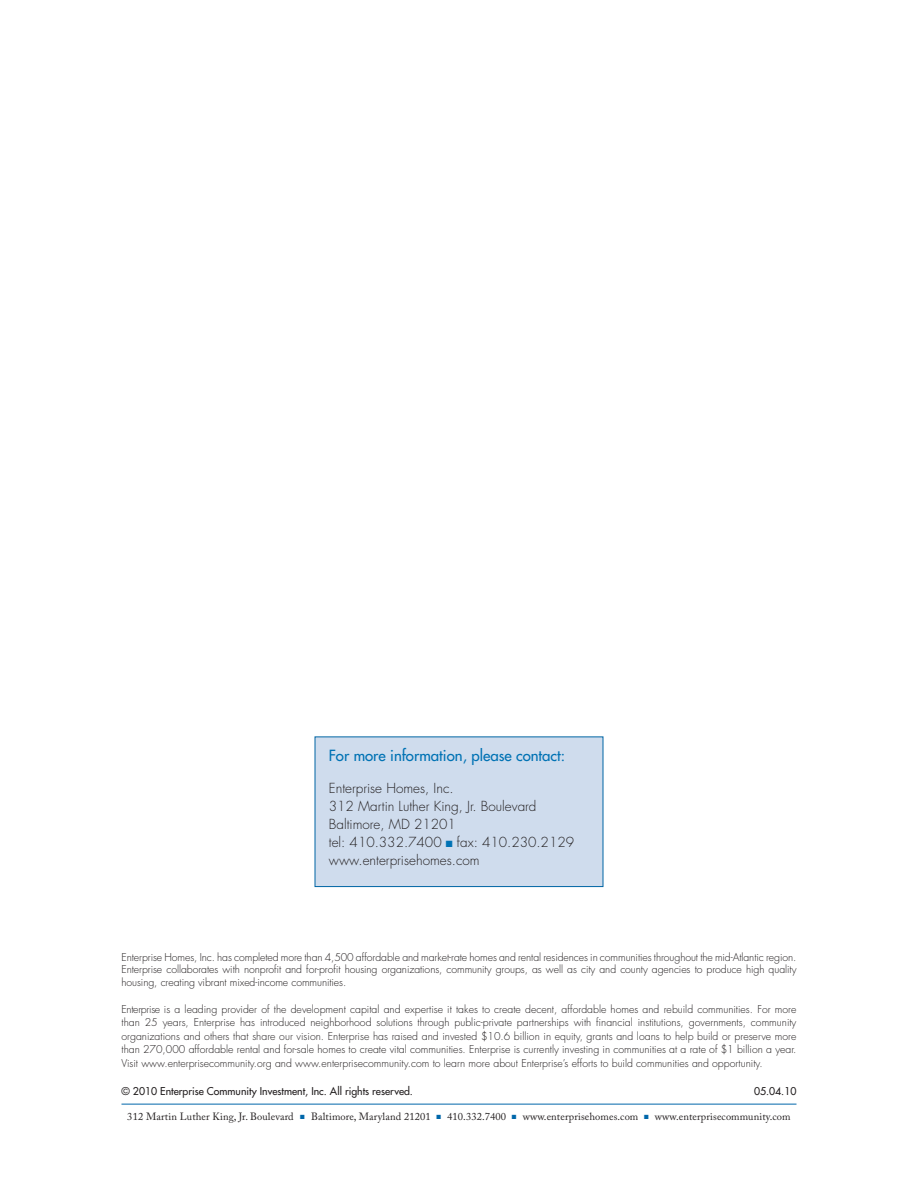
<style>
.page{position:relative;width:918px;height:1188px;background:#fff}
.page>*{position:absolute;margin:0;border:0;box-sizing:border-box;transform-origin:0 0}
.t1{font:15px "Futura";color:#0072b4}
.t2{font:300 13.5px/18px "Futura";color:#231f20}
.t3{font:300 10.5px/13.5px "Futura";letter-spacing:-.005em;color:#231f20;text-align:justify}
.t4{font:10.5px "Adobe Caslon Pro";letter-spacing:.01em;color:#231f20}
.t5{font:10.5px "Futura";color:#231f20}
</style>
<div class="page">
<hr style="left:122px;top:1104px;width:674px;height:1px;background:#0067aa">
<div style="left:315px;top:737px;width:288px;height:150px;background:#cfdced"></div>
<div style="left:315px;top:736px;width:288px;height:151px;border:1px solid #0065a4"></div>
<h1 class="t1" style="left:329px;top:746px;width:238px">For more information, please contact:</h1>
<p class="t2" style="left:329px;top:779px;width:247px">Enterprise Homes, Inc.<br>312 Martin Luther King, Jr. Boulevard<br>Baltimore, MD 21201<br>tel: 410.332.7400 fax: 410.230.2129 www.enterprisehomes.com</p>
<p class="t3" style="left:121px;top:951px;width:677px;line-height:12.6px">Enterprise Homes, Inc. has completed more than 4,500 affordable and market-rate homes and rental residences in communities throughout the mid-Atlantic region.<br>Enterprise collaborates with nonprofit and for-profit housing organizations, community groups, as well as city and county agencies to produce high quality housing, creating vibrant mixed-income communities.</p>
<p class="t3" style="left:121px;top:1002px;width:677px">Enterprise is a leading provider of the development capital and expertise it takes to create decent, affordable homes and rebuild communities. For more than 25 years, Enterprise has introduced neighborhood solutions through public-private partnerships with financial institutions, governments, community organizations and others that share our vision. Enterprise has raised and invested $10.6 billion in equity, grants and loans to help build or preserve more than 270,000 affordable rental and for-sale homes to create vital communities. Enterprise is currently investing in communities at a rate of $1 billion a year.<br>Visit www.enterprisecommunity.org and www.enterprisecommunity.com to learn more about Enterprise’s efforts to build communities and opportunity.</p>
<p class="t5" style="left:122px;top:1084px;width:293px">© 2010 Enterprise Community Investment, Inc. All rights reserved.</p>
<p class="t5" style="left:754px;top:1084px;width:44px">05.04.10</p>
<p class="t4" style="left:127px;top:1110px;width:168px">312 Martin Luther King, Jr. Boulevard</p>
<p class="t4" style="left:311px;top:1110px;width:121px">Baltimore, Maryland 21201</p>
<p class="t4" style="left:447px;top:1110px;width:60px">410.332.7400</p>
<p class="t4" style="left:523px;top:1110px;width:117px">www.enterprisehomes.com</p>
<p class="t4" style="left:655px;top:1110px;width:137px">www.enterprisecommunity.com</p>
</div>
